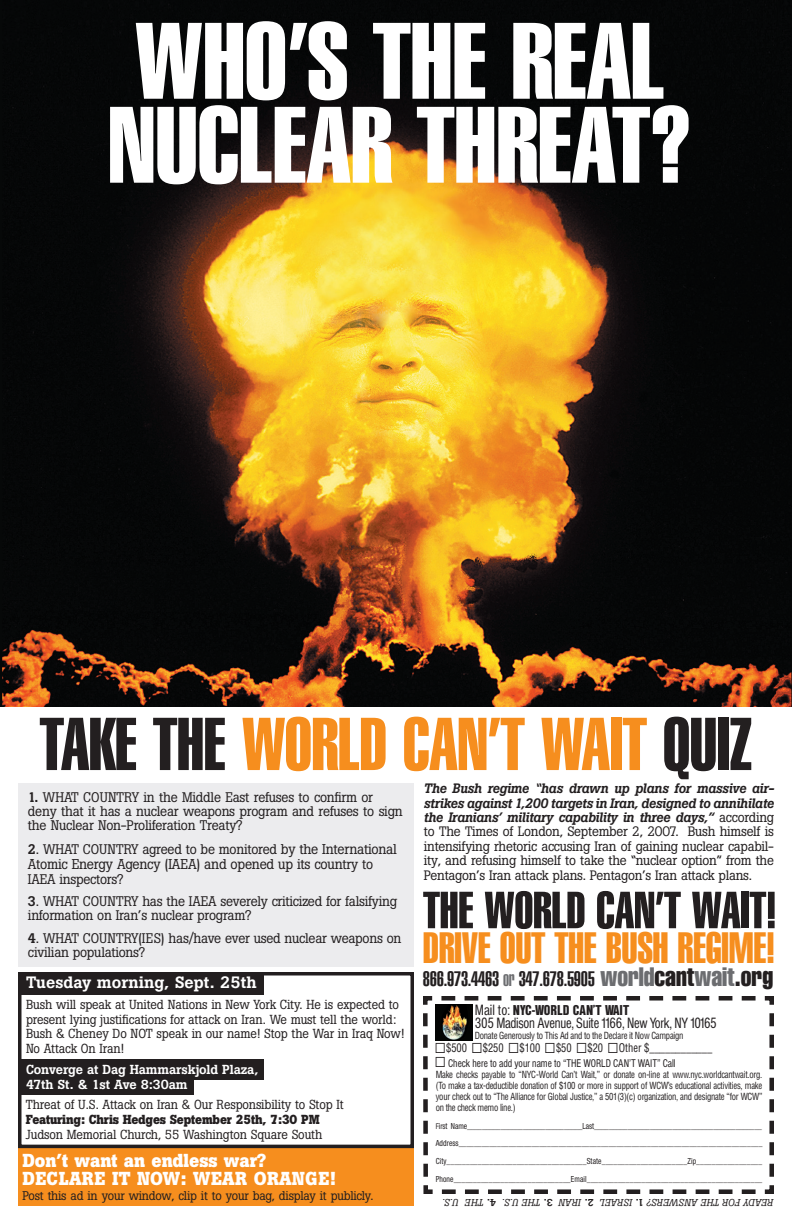
<style>
.page{position:relative;width:792px;height:1224px;background:#fff}
.page>*{position:absolute;margin:0;border:0;box-sizing:border-box;transform-origin:0 0}
.t1{font:105.4px/84px "Swiss 911 BT Extra Compressed";letter-spacing:-.01em;color:#fff;scale:1.08 1}
.t2{font:72.6px "Swiss 911 BT Extra Compressed";letter-spacing:-.01em;color:#f68e1e}
.t3{font:50.7px "Swiss 911 BT Extra Compressed";color:#231f20}
.t4{font:42.7px "Swiss 911 BT Extra Compressed";letter-spacing:-.01em;color:#f68e1e}
.t5{font:900 extra-condensed 20.4px "Swiss 911 BT";letter-spacing:-.01em;color:#231f20;scale:1.07 1}
.t6{font:700 18.6px/18px "Boton";letter-spacing:.005em;color:#fff}
.t7{font:500 16.3px "Boton";color:#fff;scale:1.04 1}
.t8{font:condensed 15.5px "Helvetica";letter-spacing:-.02em;color:#231f20;scale:.9 1}
.t9{font:900 condensed 14.9px "Helvetica";color:#231f20}
.t10{font:14.1px "Boton";letter-spacing:-.02em;color:#231f20}
.t11{font:13.8px/14.4px "Boton";letter-spacing:-.02em;color:#231f20}
.t12{font:13.5px/14.4px "Boton";letter-spacing:-.02em;color:#231f20;text-align:justify}
.t13{font:13px/14.8px "Boton";letter-spacing:-.01em;color:#231f20;scale:.96 1}
.t14{font:500 13px/15px "Boton";letter-spacing:-.01em;color:#fff}
.t15{font:700 13px "Boton";letter-spacing:-.01em;color:#231f20;scale:.96 1}
.t16{font:12.5px "Boton";letter-spacing:-.02em;color:#231f20}
.t17{font:condensed 11.6px "Helvetica";color:#231f20;scale:.9 1}
.t18{font:condensed 11.6px "Helvetica";color:#231f20;scale:.9 1}
.t19{font:italic 10px "Boton";letter-spacing:.01em;color:#231f20}
.t20{font:condensed 9.6px/11px "Helvetica";letter-spacing:-.03em;color:#231f20;text-align:justify;scale:.9 1}
.t21{font:condensed 8.4px/17.9px "Helvetica Neue";letter-spacing:.015em;color:#231f20;text-align:justify;scale:.9 1}
.s1{color:#231f20}
.s2{font-weight:500;font-style:italic}
.s3{font-weight:500}
.s4{font-size:14.1px}
.s5{font-size:13.8px}
.s6{color:#6c6d70}
.s7{font-weight:400;font-size:25.9px;color:#6c6d70}
.s8{font-weight:400;font-size:25.9px}
.s9{font-weight:400;font-size:15.5px}
.s10{font-family:"Helvetica"}
.s11{font-weight:500;font-style:normal}
</style>
<div class="page">
<div style="left:18px;top:972px;width:245px;height:23px;background:#231f20"></div>
<div style="left:18px;top:1059px;width:245px;height:20px;background:#231f20"></div>
<div style="left:18px;top:1078px;width:176px;height:17px;background:#231f20"></div>
<div style="left:18px;top:1148px;width:396px;height:58px;background:#f68e1e"></div>
<img style="left:0;top:0;width:792px;height:707px">
<svg style="left:423px;top:996px;width:351px;height:198px"></svg>
<img style="left:436px;top:1004px;width:36px;height:37px">
<div style="left:18px;top:783px;width:396px;height:183px;background:#ececee"></div>
<div style="left:18px;top:972px;width:396px;height:176px;border:4px solid #231f20"></div>
<h1 class="t1" style="left:108px;top:21px;width:543px">WHO’S THE REAL<br>NUCLEAR THREAT?</h1>
<h2 class="t2" style="left:40px;top:703px;width:714px"><span class="s1">TAKE THE</span> WORLD CAN’T WAIT <span class="s1">QUIZ</span></h2>
<p class="t12" style="left:424px;top:781px;width:352px"><span class="s2">The Bush regime “has drawn up plans for massive air&shy;strikes against 1,200 targets in Iran, designed to annihilate the Iranians’ military capability in three days,”</span> according to The Times of London, September 2, 2007. Bush himself is intensifying rhetoric accusing Iran of gaining nuclear capabil&shy;ity, and refusing himself to take the “nuclear option” from the Pentagon’s Iran attack plans. Pentagon’s Iran attack plans.</p>
<p class="t11" style="left:28px;top:790px;width:376px"><span class="s3">1.</span> WHAT COUNTRY in the Middle East refuses to confirm or deny that it has a nuclear weapons program and refuses to sign the Nuclear Non-Proliferation Treaty?</p>
<p class="t11" style="left:28px;top:842px;width:370px"><span class="s3">2</span>. WHAT COUNTRY agreed to be monitored <span class="s4">by the International</span></p>
<p class="t10" style="left:28px;top:856px;width:347px">Atomic Energy Agency (IAEA) and opened up its coun<span class="s5">try to</span></p>
<p class="t11" style="left:28px;top:872px;width:97px">IAEA inspectors?</p>
<p class="t11" style="left:28px;top:894px;width:371px"><span class="s3">3</span>. WHAT COUNTRY has the IAEA severely criticized for falsifying information on Iran’s nuclear program?</p>
<p class="t11" style="left:28px;top:931px;width:375px"><span class="s3">4</span>. WHAT COUNTRY(IES) has/have ever used nuclear weapons on civilian populations?</p>
<h3 class="t3" style="left:423px;top:882px;width:355px">THE WORLD CAN’TWAIT!</h3>
<h3 class="t4" style="left:423px;top:924px;width:354px">DRIVE OUT THE BUSH REGIME!</h3>
<h3 class="t5" style="left:423px;top:967px;width:329px">866.973.4463 <span class="s6">or</span> 347.678.5905 <span class="s7">world</span><span class="s8">cant</span><span class="s7">wait</span><span class="s8">.org</span></h3>
<p class="t7" style="left:26px;top:973px;width:223px">Tuesday morning, Sept. 25th</p>
<p class="t13" style="left:26px;top:997px;width:396px">Bush will speak at United Nations in New York City. He is expected to present lying justifications for attack on Iran. We must tell the world:<br>Bush &amp; Cheney Do NOT speak in our name! Stop the War in Iraq Now!<br>No Attack On Iran!</p>
<p class="t14" style="left:26px;top:1062px;width:234px">Converge at Dag Hammarskjold Plaza,<br>47th St. &amp; 1st Ave 8:30am</p>
<p class="t13" style="left:26px;top:1097px;width:332px">Threat of U.S. Attack on Iran &amp; Our Responsibility to Stop It</p>
<p class="t15" style="left:26px;top:1112px;width:307px">Featuring: Chris Hedges September 25th, 7:30 PM</p>
<p class="t13" style="left:26px;top:1127px;width:310px">Judson Memorial Church, 55 Washington Square South</p>
<p class="t9" style="left:475px;top:1000px;width:156px"><span class="s9">Mail to:</span> NYC-WORLD CAN’T WAIT</p>
<p class="t8" style="left:475px;top:1012px;width:270px">305 Madison Avenue, Suite 1166, New York, NY 10165</p>
<p class="t20" style="left:475px;top:1030px;width:233px">Donate Generously to This Ad and to the Declare it Now Campaign</p>
<p class="t18" style="left:436px;top:1041px;width:309px">✓$500 ✓$250 ✓$100 ✓$50 ✓$20 ✓Other $____________</p>
<p class="t17" style="left:436px;top:1055px;width:268px">✓ Check here to add your name to “THE WORLD CAN’T WAIT” Call</p>
<p class="t20" style="left:436px;top:1069px;width:364px">Make checks payable to “NYC-World Can’t Wait,” or donate on-line at www.nyc.worldcantwait.org. (To make a tax-deductible donation of $100 or more in support of WCW’s educational activities, make your check out to “The Alliance for Global Justice,” a 501(3)(c) organization, and designate “for WCW” on the check memo line.)</p>
<p class="t21" style="left:436px;top:1117px;width:365px"><span class="s10">F</span>irst Name_______________________________Last_____________________________________________ Address_______________________________________________________________________________ City____________________________________State______________________Zip_________________ Phone______________________________Email_____________________________________________</p>
<h3 class="t6" style="left:22px;top:1151px;width:315px">Don’t want an endless war?<br>DECLARE IT NOW: WEAR ORANGE!</h3>
<p class="t16" style="left:22px;top:1188px;width:352px">Post this ad in your window, clip it to your bag, display it publicly.</p>
<p class="t19" style="left:496px;top:1208px;width:55px;rotate:-180deg"><span class="s11">4.</span> THE U.S.</p>
<p class="t19" style="left:553px;top:1208px;width:52px;rotate:-180deg"><span class="s11">3.</span> THE U.S.</p>
<p class="t19" style="left:594px;top:1208px;width:36px;rotate:-180deg"><span class="s11">2.</span> IRAN</p>
<p class="t19" style="left:774px;top:1208px;width:175px;rotate:-180deg">READY FOR THE ANSWERS? <span class="s11">1.</span> ISRAEL</p>
</div>
